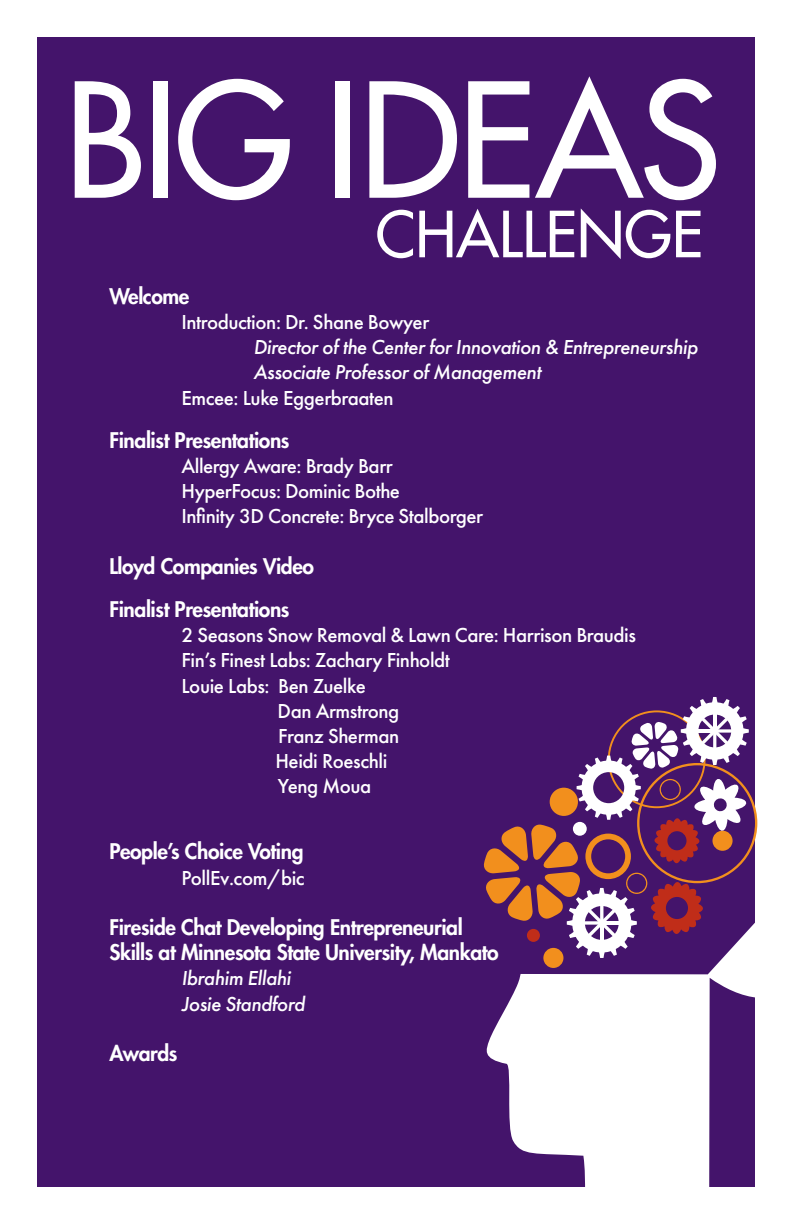
<style>
.page{position:relative;width:792px;height:1224px;background:#fff}
.page>*{position:absolute;margin:0;border:0;box-sizing:border-box;transform-origin:0 0}
.t1{font:500 21px/25.2px "Futura PT";letter-spacing:-.02em;color:#fff}
.t2{font:800 21px/43.2px "Futura Std";letter-spacing:-.02em;color:#fff}
.t3{font:italic 500 21px/25.2px "Futura PT";letter-spacing:-.02em;color:#fff}
</style>
<div class="page">
<div style="left:37px;top:37px;width:718px;height:1150px;background:#44146b"></div>
<svg style="left:486px;top:958px;width:269px;height:229px;fill:#fff"></svg>
<div style="left:543px;top:948px;width:20px;height:20px;background:#f28f1d;border-radius:50%"></div>
<svg style="left:483px;top:697px;width:274px;height:261px"></svg>
<svg style="left:75px;top:81px;width:66px;height:117px"></svg>
<div style="left:153px;top:81px;width:15px;height:117px;background:#fff"></div>
<svg style="left:178px;top:79px;width:112px;height:121px"></svg>
<div style="left:335px;top:81px;width:14px;height:117px;background:#fff"></div>
<svg style="left:369px;top:81px;width:88px;height:117px"></svg>
<svg style="left:468px;top:81px;width:61px;height:117px"></svg>
<svg style="left:535px;top:76px;width:181px;height:124px"></svg>
<svg style="left:377px;top:210px;width:36px;height:48px"></svg>
<svg style="left:419px;top:209px;width:155px;height:48px"></svg>
<svg style="left:581px;top:209px;width:89px;height:50px"></svg>
<svg style="left:676px;top:211px;width:25px;height:46px"></svg>
<p class="t2" style="left:109px;top:275px;width:81px">Welcome</p>
<p class="t1" style="left:181px;top:310px;width:249px">Introduction: Dr. Shane Bowyer</p>
<p class="t3" style="left:253px;top:335px;width:446px">Director of the Center for Innovation &amp; Entrepreneurship<br>Associate Professor of Management</p>
<p class="t1" style="left:181px;top:385px;width:214px">Emcee: Luke Eggerbraaten</p>
<p class="t2" style="left:109px;top:419px;width:182px">Finalist Presentations</p>
<p class="t1" style="left:181px;top:453px;width:303px">Allergy Aware: Brady Barr<br>HyperFocus: Dominic Bothe<br>Infinity 3D Concrete: Bryce Stalborger</p>
<p class="t2" style="left:109px;top:545px;width:206px">Lloyd Companies Video<br>Finalist Presentations</p>
<p class="t1" style="left:181px;top:623px;width:456px">2 Seasons Snow Removal &amp; Lawn Care: Harrison Braudis</p>
<p class="t1" style="left:181px;top:648px;width:270px">Fin’s Finest Labs: Zachary Finholdt</p>
<p class="t1" style="left:181px;top:673px;width:186px">Louie Labs: Ben Zuelke</p>
<p class="t1" style="left:278px;top:698px;width:123px">Dan Armstrong</p>
<p class="t1" style="left:278px;top:723px;width:123px">Franz Sherman</p>
<p class="t1" style="left:275px;top:749px;width:114px">Heidi Roeschli</p>
<p class="t1" style="left:278px;top:774px;width:95px">Yeng Moua</p>
<p class="t2" style="left:109px;top:830px;width:196px">People’s Choice Voting</p>
<p class="t1" style="left:181px;top:865px;width:125px">PollEv.com/bic</p>
<p class="t2" style="left:109px;top:915px;width:391px;line-height:25.2px">Fireside Chat Developing Entrepreneurial<br>Skills at Minnesota State University, Mankato</p>
<p class="t3" style="left:181px;top:966px;width:125px">Ibrahim Ellahi<br>Josie Standford</p>
<p class="t2" style="left:109px;top:1032px;width:70px">Awards</p>
</div>
